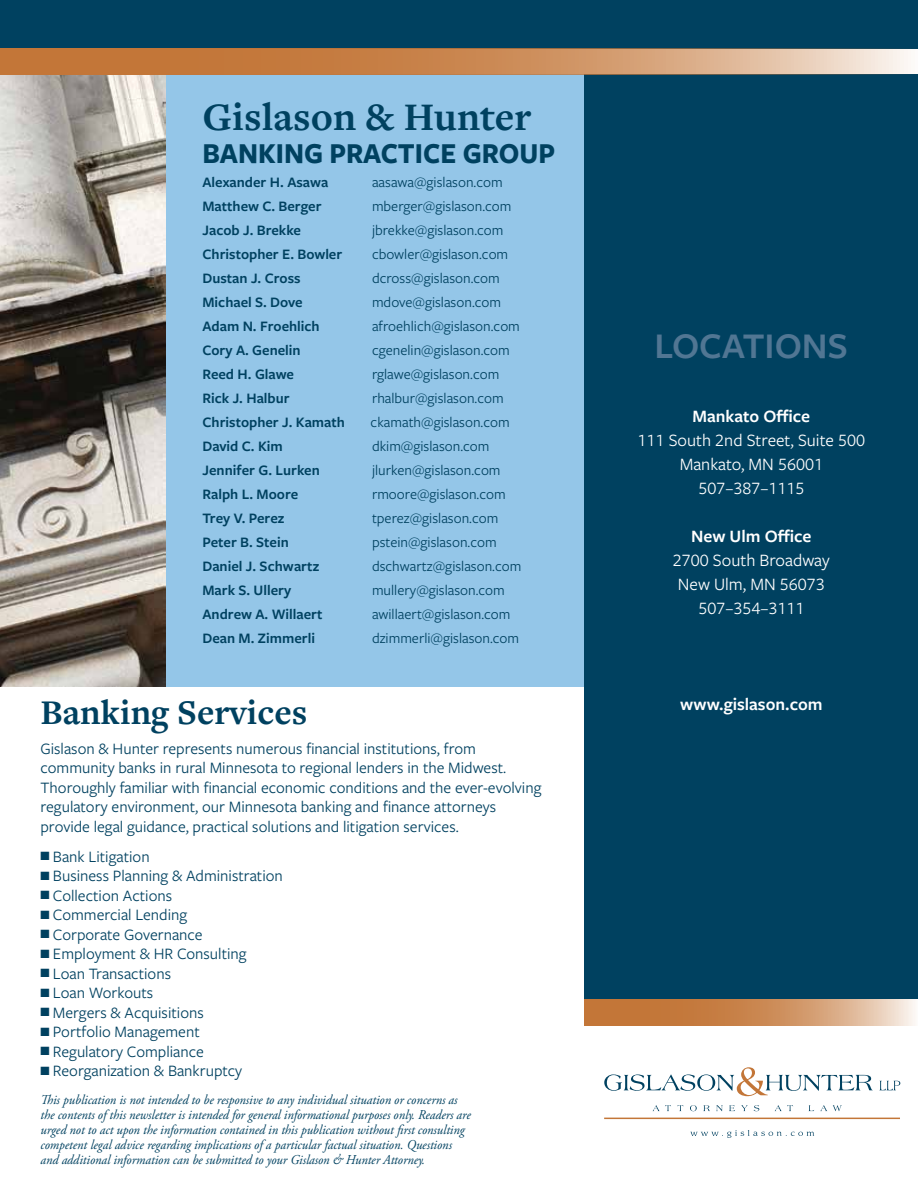
<style>
.page{position:relative;width:918px;height:1188px;background:#fff}
.page>*{position:absolute;margin:0;border:0;box-sizing:border-box;transform-origin:0 0}
.t1{font:700 40.5px "Freight Text Pro";color:#004160}
.t2{font:600 37.5px "Freight Sans Pro";color:#517693}
.t3{font:700 36px "Freight Text Pro";color:#004160}
.t4{font:700 30px "Freight Sans Pro";color:#004160;scale:.94 1}
.t5{font:18px/24px "Freight Sans Pro";color:#fff;text-align:center}
.t6{font:600 18px "Freight Sans Pro";color:#fff}
.t7{font:16.5px/19.5px "Freight Sans Pro";color:#004160}
.t8{font:15px "Freight Sans Pro";color:#004160}
.t9{font:600 15px "Freight Sans Pro";color:#004160}
.t10{font:italic 13.5px/15px "Adobe Garamond Pro";color:#004160;scale:.94 1}
</style>
<div class="page">
<div style="left:165px;top:75px;width:420px;height:612px;background:#94c6e8"></div>
<div style="left:585px;top:75px;width:333px;height:924px;background:#004160"></div>
<img style="left:0;top:75px;width:165px;height:612px">
<svg style="left:585px;top:999px;width:330px;height:26px;background:#d09565"></svg>
<svg style="left:690px;top:1130px;width:124px;height:8px"></svg>
<svg style="left:604px;top:1067px;width:269px;height:29px"></svg>
<svg style="left:879px;top:1081px;width:21px;height:9px"></svg>
<svg style="left:653px;top:1105px;width:18px;height:6px"></svg>
<svg style="left:677px;top:1105px;width:6px;height:6px"></svg>
<svg style="left:690px;top:1105px;width:7px;height:6px"></svg>
<svg style="left:703px;top:1105px;width:7px;height:6px"></svg>
<svg style="left:716px;top:1105px;width:7px;height:6px"></svg>
<svg style="left:729px;top:1105px;width:6px;height:6px"></svg>
<svg style="left:741px;top:1105px;width:7px;height:6px"></svg>
<svg style="left:754px;top:1105px;width:5px;height:6px"></svg>
<svg style="left:775px;top:1105px;width:18px;height:6px"></svg>
<svg style="left:808px;top:1105px;width:6px;height:6px"></svg>
<svg style="left:820px;top:1105px;width:7px;height:6px"></svg>
<svg style="left:833px;top:1105px;width:9px;height:6px"></svg>
<hr style="left:604px;top:1118px;width:296px;height:1px;background:#c37638">
<div style="left:0;top:0;width:918px;height:49px;background:#004160"></div>
<svg style="left:0;top:49px;width:918px;height:26px;background:#ce9566"></svg>
<h1 class="t1" style="left:202px;top:90px;width:330px">Gislason &amp; Hunter</h1>
<h3 class="t4" style="left:202px;top:132px;width:377px">BANKING PRACTICE GROUP</h3>
<p class="t9" style="left:202px;top:172px;width:127px">Alexander H. Asawa</p>
<p class="t8" style="left:372px;top:172px;width:132px">aasawa@gislason.com</p>
<p class="t9" style="left:202px;top:196px;width:121px">Matthew C. Berger</p>
<p class="t8" style="left:372px;top:196px;width:141px">mberger@gislason.com</p>
<p class="t9" style="left:202px;top:220px;width:100px">Jacob J. Brekke</p>
<p class="t8" style="left:372px;top:220px;width:133px">jbrekke@gislason.com</p>
<p class="t9" style="left:202px;top:244px;width:141px">Christopher E. Bowler</p>
<p class="t8" style="left:372px;top:244px;width:138px">cbowler@gislason.com</p>
<p class="t9" style="left:202px;top:268px;width:100px">Dustan J. Cross</p>
<p class="t8" style="left:372px;top:268px;width:129px">dcross@gislason.com</p>
<p class="t9" style="left:202px;top:292px;width:102px">Michael S. Dove</p>
<p class="t8" style="left:372px;top:292px;width:131px">mdove@gislason.com</p>
<p class="t9" style="left:202px;top:316px;width:119px">Adam N. Froehlich</p>
<p class="t8" style="left:372px;top:316px;width:149px">afroehlich@gislason.com</p>
<p class="t9" style="left:202px;top:340px;width:100px">Cory A. Genelin</p>
<p class="t8" style="left:372px;top:340px;width:139px">cgenelin@gislason.com</p>
<p class="t9" style="left:202px;top:364px;width:93px">Reed H. Glawe</p>
<p class="t8" style="left:372px;top:364px;width:129px">rglawe@gislason.com</p>
<p class="t9" style="left:202px;top:388px;width:89px">Rick J. Halbur</p>
<p class="t8" style="left:372px;top:388px;width:133px">rhalbur@gislason.com</p>
<p class="t9" style="left:202px;top:412px;width:144px">Christopher J. Kamath</p>
<p class="t8" style="left:371px;top:412px;width:141px">ckamath@gislason.com</p>
<p class="t9" style="left:202px;top:436px;width:82px">David C. Kim</p>
<p class="t8" style="left:372px;top:436px;width:119px">dkim@gislason.com</p>
<p class="t9" style="left:202px;top:460px;width:119px">Jennifer G. Lurken</p>
<p class="t8" style="left:372px;top:460px;width:130px">jlurken@gislason.com</p>
<p class="t9" style="left:202px;top:484px;width:97px">Ralph L. Moore</p>
<p class="t8" style="left:372px;top:484px;width:135px">rmoore@gislason.com</p>
<p class="t9" style="left:202px;top:508px;width:83px">Trey V. Perez</p>
<p class="t8" style="left:372px;top:508px;width:128px">tperez@gislason.com</p>
<p class="t9" style="left:202px;top:532px;width:88px">Peter B. Stein</p>
<p class="t8" style="left:372px;top:532px;width:126px">pstein@gislason.com</p>
<p class="t9" style="left:202px;top:556px;width:118px">Daniel J. Schwartz</p>
<p class="t8" style="left:372px;top:556px;width:151px">dschwartz@gislason.com</p>
<p class="t9" style="left:202px;top:580px;width:90px">Mark S. Ullery</p>
<p class="t8" style="left:372px;top:580px;width:134px">mullery@gislason.com</p>
<p class="t9" style="left:202px;top:604px;width:122px">Andrew A. Willaert</p>
<p class="t8" style="left:372px;top:604px;width:140px">awillaert@gislason.com</p>
<p class="t9" style="left:202px;top:628px;width:114px">Dean M. Zimmerli</p>
<p class="t8" style="left:372px;top:628px;width:149px">dzimmerli@gislason.com</p>
<h3 class="t3" style="left:40px;top:688px;width:268px">Banking Services</h3>
<p class="t7" style="left:40px;top:738px;width:502px">Gislason &amp; Hunter represents numerous financial institutions, from community banks in rural Minnesota to regional lenders in the Midwest.<br>Thoroughly familiar with financial economic conditions and the ever-evolving regulatory environment, our Minnesota banking and finance attorneys provide legal guidance, practical solutions and litigation services.</p>
<p class="t7" style="left:40px;top:846px;width:111px">■ Bank Litigation</p>
<p class="t7" style="left:40px;top:865px;width:244px">■ Business Planning &amp; Administration</p>
<p class="t7" style="left:40px;top:885px;width:133px">■ Collection Actions</p>
<p class="t7" style="left:40px;top:904px;width:148px">■ Commercial Lending</p>
<p class="t7" style="left:40px;top:924px;width:164px">■ Corporate Governance</p>
<p class="t7" style="left:40px;top:943px;width:208px">■ Employment &amp; HR Consulting</p>
<p class="t7" style="left:40px;top:963px;width:132px">■ Loan Transactions</p>
<p class="t7" style="left:40px;top:982px;width:114px">■ Loan Workouts</p>
<p class="t7" style="left:40px;top:1002px;width:165px">■ Mergers &amp; Acquisitions</p>
<p class="t7" style="left:40px;top:1021px;width:161px">■ Portfolio Management</p>
<p class="t7" style="left:40px;top:1041px;width:165px">■ Regulatory Compliance</p>
<p class="t7" style="left:40px;top:1060px;width:203px">■ Reorganization &amp; Bankruptcy</p>
<p class="t10" style="left:40px;top:1092px;width:459px">This publication is not intended to be responsive to any individual situation or concerns as the contents of this newsletter is intended for general informational purposes only. Readers are urged not to act upon the information contained in this publication without first consulting competent legal advice regarding implications of a particular factual situation. Questions and additional information can be submitted to your Gislason &amp; Hunter Attorney.</p>
<h2 class="t2" style="left:655px;top:320px;width:195px">LOCATIONS</h2>
<p class="t6" style="left:693px;top:404px;width:119px">Mankato Office</p>
<p class="t5" style="left:638px;top:427px;width:229px">111 South 2nd Street, Suite 500<br>Mankato, MN 56001<br>507–387–1115</p>
<p class="t6" style="left:691px;top:524px;width:122px">New Ulm Office</p>
<p class="t5" style="left:673px;top:547px;width:158px">2700 South Broadway<br>New Ulm, MN 56073<br>507–354–3111</p>
<p class="t6" style="left:680px;top:692px;width:144px">www.gislason.com</p>
</div>
